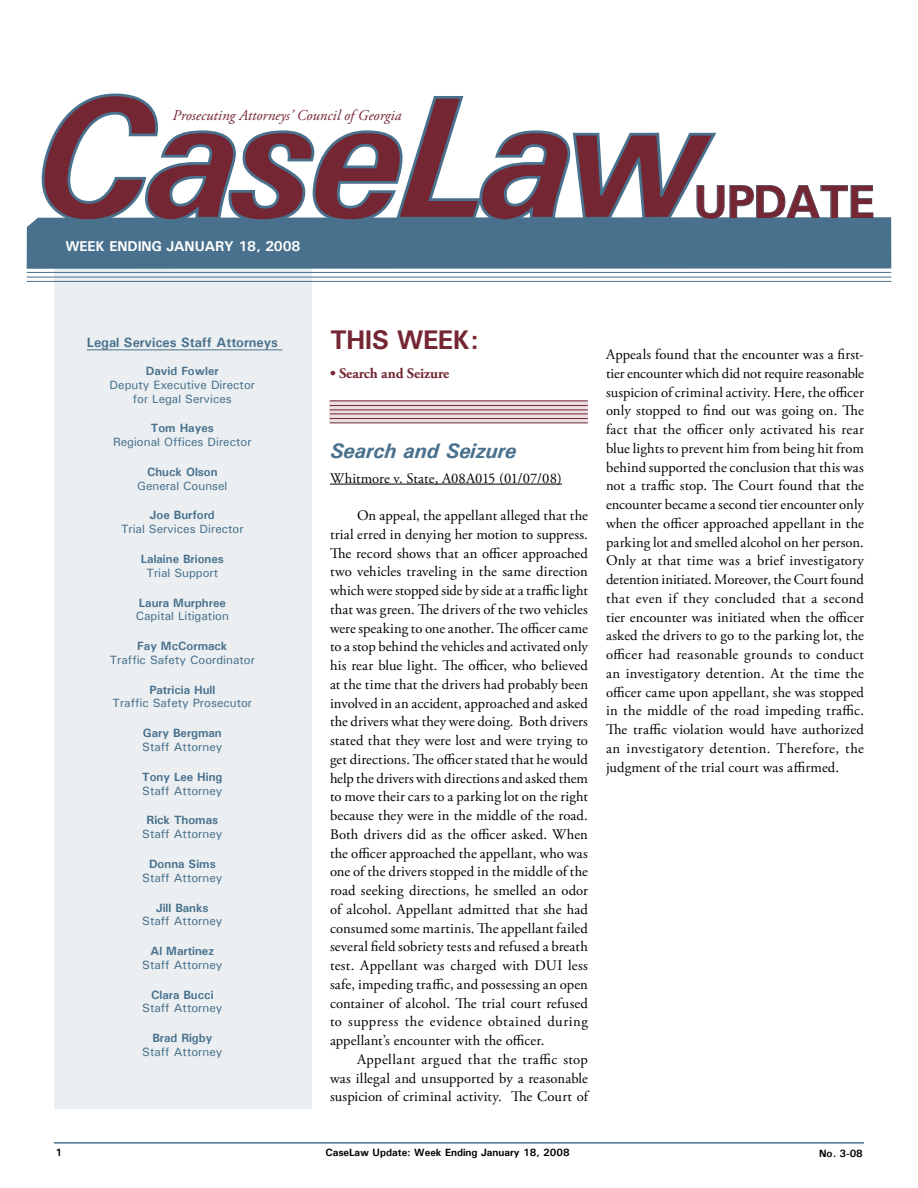
<style>
.page{position:relative;width:918px;height:1188px;background:#fff}
.page>*{position:absolute;margin:0;border:0;box-sizing:border-box;transform-origin:0 0}
.t1{font:700 47.1px "Univers";letter-spacing:-.025em;color:#752633}
.t2{font:700 27px "Univers";letter-spacing:-.025em;color:#752633}
.Subtitle{font:italic 700 21px "Univers";color:#49718d}
.t3{font:italic 15px "Adobe Garamond Pro";color:#752633}
.Body_Copy{font:14.7px/18.8px "Adobe Garamond Pro";letter-spacing:.01em;color:#000;text-align:justify}
.Table_of_Contents{font:700 14.7px "Adobe Garamond Pro";letter-spacing:-.005em;color:#752633}
.t4{font:700 14.25px "Univers";letter-spacing:-.01em;color:#fff}
.t5{font:700 13.5px "Univers";color:#49718d}
.t6{font:500 12px/13.8px "Univers";color:#49718d;text-align:center}
.t7{font:700 12px/13.8px "Univers";color:#49718d;text-align:center}
.t8{font:700 10.5px "Univers";color:#000}
.s1{font-weight:700}
.s2{font-weight:500}
</style>
<div class="page">
<hr style="left:54px;top:1142px;width:810px;height:2px;background:#49718d">
<div style="left:54px;top:228px;width:258px;height:880px;background:#ebeff2"></div>
<hr style="left:87px;top:350px;width:195px;height:1px;background:#49718d">
<div style="left:27px;top:217px;width:864px;height:52px;background:#49718d"></div>
<hr style="left:27px;top:272px;width:864px;height:1px;background:#49718d">
<hr style="left:27px;top:277px;width:864px;height:1px;background:#49718d">
<hr style="left:27px;top:281px;width:864px;height:1px;background:#49718d">
<div style="left:330px;top:401px;width:258px;height:22px;background:#eadee0"></div>
<hr style="left:330px;top:400px;width:258px;height:1px;background:#752633">
<hr style="left:330px;top:405px;width:258px;height:1px;background:#752633">
<hr style="left:330px;top:410px;width:258px;height:1px;background:#752633">
<hr style="left:330px;top:414px;width:258px;height:1px;background:#752633">
<hr style="left:330px;top:418px;width:258px;height:1px;background:#752633">
<hr style="left:330px;top:423px;width:258px;height:1px;background:#752633">
<hr style="left:330px;top:484px;width:232px;height:1px;background:#000">
<svg style="left:719px;top:185px;width:155px;height:35px"></svg>
<svg style="left:40px;top:93px;width:679px;height:189px"></svg>
<p class="t3" style="left:172px;top:107px;width:230px">Prosecuting Attorneys’ Council of Georgia</p>
<p class="t4" style="left:65px;top:237px;width:237px">WEEK ENDING JANUARY 18, 2008</p>
<p class="t1" style="left:694px;top:172px;width:182px">UPDATE</p>
<p class="t5" style="left:87px;top:334px;width:193px">Legal Services Staff Attorneys</p>
<p class="t6" style="left:110px;top:364px;width:147px"><span class="s1">David Fowler<br></span>Deputy Executive Director for Legal Services</p>
<p class="t6" style="left:113px;top:421px;width:140px"><span class="s1">Tom Hayes<br></span>Regional Offices Director</p>
<p class="t6" style="left:137px;top:465px;width:92px"><span class="s1">Chuck Olson<br></span>General Counsel</p>
<p class="t6" style="left:121px;top:508px;width:124px"><span class="s1">Joe Burford<br></span>Trial Services Director</p>
<p class="t7" style="left:141px;top:552px;width:85px">Lalaine Briones<br><span class="s2">Trial Support</span></p>
<p class="t6" style="left:136px;top:595px;width:95px;text-align:left"><span class="s1">Laura Murphree<br></span>Capital Litigation</p>
<p class="t6" style="left:110px;top:639px;width:147px"><span class="s1">Fay McCormack<br></span>Traffic Safety Coordinator</p>
<p class="t6" style="left:113px;top:682px;width:141px"><span class="s1">Patricia Hull<br></span>Traffic Safety Prosecutor</p>
<p class="t6" style="left:142px;top:726px;width:82px;text-align:left"><span class="s1">Gary Bergman<br></span>Staff Attorney</p>
<p class="t6" style="left:142px;top:770px;width:82px;text-align:left"><span class="s1">Tony Lee Hing<br></span>Staff Attorney</p>
<p class="t6" style="left:142px;top:813px;width:82px"><span class="s1">Rick Thomas<br></span>Staff Attorney</p>
<p class="t6" style="left:142px;top:857px;width:82px"><span class="s1">Donna Sims<br></span>Staff Attorney</p>
<p class="t6" style="left:142px;top:900px;width:82px"><span class="s1">Jill Banks<br></span>Staff Attorney</p>
<p class="t6" style="left:142px;top:944px;width:82px"><span class="s1">Al Martinez<br></span>Staff Attorney</p>
<p class="t6" style="left:142px;top:987px;width:82px"><span class="s1">Clara Bucci<br></span>Staff Attorney</p>
<p class="t6" style="left:142px;top:1031px;width:82px"><span class="s1">Brad Rigby<br></span>Staff Attorney</p>
<p class="t2" style="left:330px;top:322px;width:150px">THIS WEEK:</p>
<p class="Table_of_Contents" style="left:330px;top:365px;width:121px">• Search and Seizure</p>
<p class="Subtitle" style="left:330px;top:438px;width:188px">Search and Seizure</p>
<p class="Body_Copy" style="left:330px;top:469px;width:233px">Whitmore v. State, A08A015 (01/07/08)</p>
<p class="Body_Copy" style="left:330px;top:507px;width:260px;text-indent:27px">On appeal, the appellant alleged that the trial erred in denying her motion to suppress.<br>The record shows that an officer approached two vehicles traveling in the same direction which were stopped side by side at a traffic light that was green. The drivers of the two vehicles were speaking to one another. The officer came to a stop behind the vehicles and activated only his rear blue light. The officer, who believed at the time that the drivers had probably been involved in an accident, approached and asked the drivers what they were doing. Both drivers stated that they were lost and were trying to get directions. The officer stated that he would help the drivers with directions and asked them to move their cars to a parking lot on the right because they were in the middle of the road.<br>Both drivers did as the officer asked. When the officer approached the appellant, who was one of the drivers stopped in the middle of the road seeking directions, he smelled an odor of alcohol. Appellant admitted that she had consumed some martinis. The appellant failed several field sobriety tests and refused a breath test. Appellant was charged with DUI less safe, impeding traffic, and possessing an open container of alcohol. The trial court refused to suppress the evidence obtained during appellant’s encounter with the officer.</p>
<p class="Body_Copy" style="left:330px;top:1050px;width:260px;text-indent:27px">Appellant argued that the traffic stop was illegal and unsupported by a reasonable suspicion of criminal activity. The Court of</p>
<p class="Body_Copy" style="left:606px;top:346px;width:260px">Appeals found that the encounter was a first&shy;tier encounter which did not require reasonable suspicion of criminal activity. Here, the officer only stopped to find out was going on. The fact that the officer only activated his rear blue lights to prevent him from being hit from behind supported the conclusion that this was not a traffic stop. The Court found that the encounter became a second tier encounter only when the officer approached appellant in the parking lot and smelled alcohol on her person.<br>Only at that time was a brief investigatory detention initiated. Moreover, the Court found that even if they concluded that a second tier encounter was initiated when the officer asked the drivers to go to the parking lot, the officer had reasonable grounds to conduct an investigatory detention. At the time the officer came upon appellant, she was stopped in the middle of the road impeding traffic.<br>The traffic violation would have authorized an investigatory detention. Therefore, the judgment of the trial court was affirmed.</p>
<p class="t8" style="left:56px;top:1146px;width:8px">1</p>
<p class="t8" style="left:326px;top:1146px;width:245px">CaseLaw Update: Week Ending January 18, 2008</p>
<p class="t8" style="left:819px;top:1147px;width:45px">No. 3-08</p>
</div>
